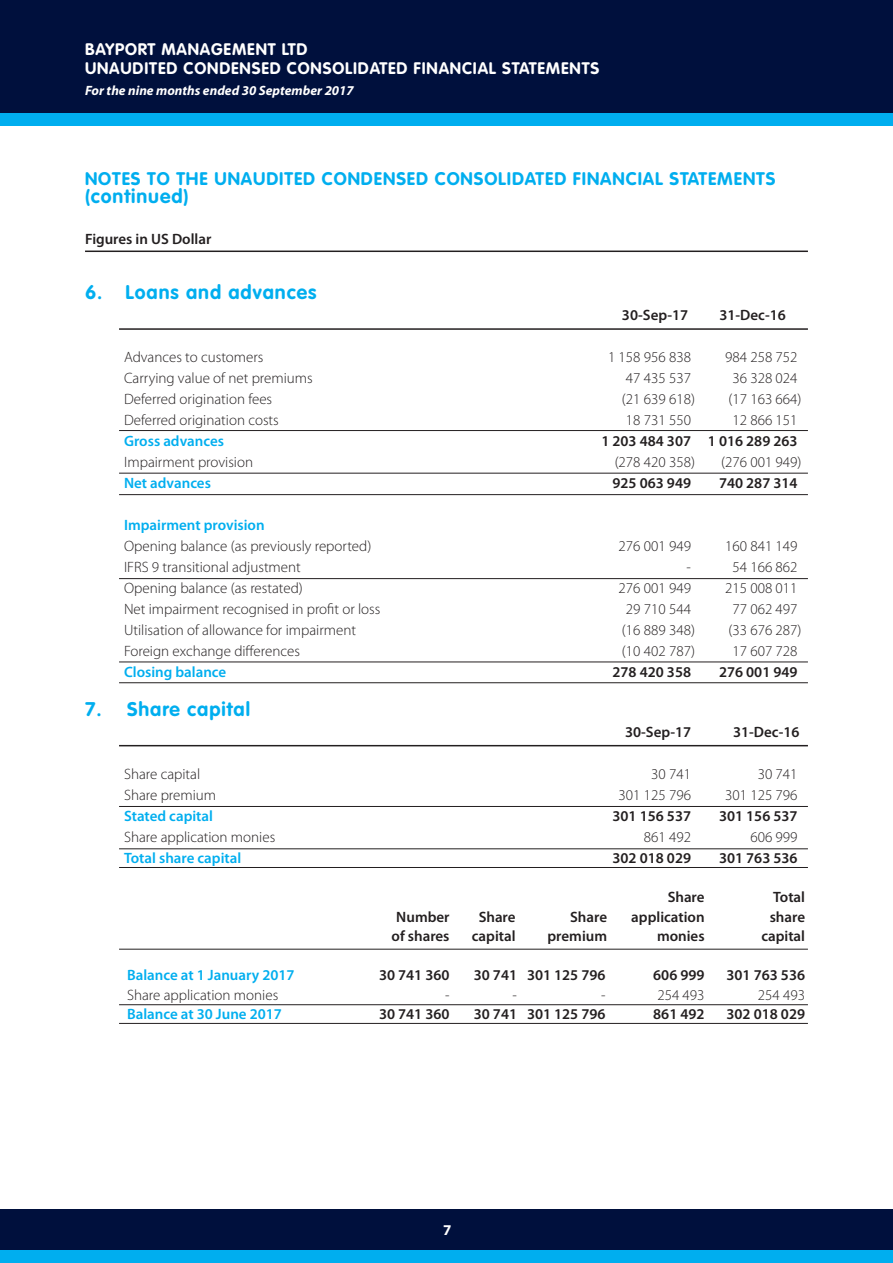
<style>
.page{position:relative;width:893px;height:1263px;background:#fff}
.page>*{position:absolute;margin:0;border:0;box-sizing:border-box;transform-origin:0 0}
.t1{font:700 19.5px "VAG Rounded Std";letter-spacing:.05em;color:#00aeef}
.t2{font:700 18px "VAG Rounded Std";letter-spacing:.05em;color:#00aeef}
.t3{font:700 16.5px/19.8px "VAG Rounded Std";letter-spacing:.05em;color:#fff}
.t4{font:300 15px "Myriad Pro";color:#231f20}
.t5{font:600 15px "Myriad Pro";color:#231f20}
.t6{font:600 15px "Myriad Pro";color:#00aeef}
.t7{font:700 15px "Myriad Pro";color:#fff}
.t8{font:italic 700 13.5px "Myriad Pro";color:#fff}
</style>
<div class="page">
<div style="left:0;top:0;width:893px;height:114px;background:#00103d"></div>
<div style="left:0;top:113px;width:893px;height:13px;background:#00aeef"></div>
<div style="left:0;top:1209px;width:893px;height:42px;background:#00103d"></div>
<div style="left:0;top:1250px;width:893px;height:13px;background:#00aeef"></div>
<hr style="left:85px;top:251px;width:723px;height:1px;background:#231f20">
<hr style="left:119px;top:661px;width:689px;height:1px;background:#231f20">
<hr style="left:119px;top:578px;width:689px;height:1px;background:#231f20">
<hr style="left:119px;top:473px;width:689px;height:1px;background:#231f20">
<hr style="left:119px;top:494px;width:689px;height:1px;background:#231f20">
<hr style="left:119px;top:848px;width:689px;height:1px;background:#231f20">
<hr style="left:119px;top:806px;width:689px;height:1px;background:#231f20">
<hr style="left:119px;top:1004px;width:689px;height:1px;background:#231f20">
<hr style="left:119px;top:949px;width:689px;height:1px;background:#231f20">
<hr style="left:119px;top:682px;width:689px;height:1px;background:#231f20">
<hr style="left:119px;top:867px;width:689px;height:1px;background:#231f20">
<hr style="left:119px;top:1023px;width:689px;height:1px;background:#231f20">
<hr style="left:119px;top:430px;width:689px;height:1px;background:#231f20">
<hr style="left:119px;top:745px;width:689px;height:1px;background:#231f20">
<hr style="left:119px;top:328px;width:689px;height:2px;background:#231f20">
<p class="t3" style="left:85px;top:40px;width:516px">BAYPORT MANAGEMENT LTD<br>UNAUDITED CONDENSED CONSOLIDATED FINANCIAL STATEMENTS</p>
<p class="t8" style="left:85px;top:82px;width:270px">For the nine months ended 30 September 2017</p>
<p class="t2" style="left:85px;top:168px;width:692px">NOTES TO THE UNAUDITED CONDENSED CONSOLIDATED FINANCIAL STATEMENTS</p>
<h1 class="t1" style="left:85px;top:185px;width:105px">(continued)</h1>
<p class="t5" style="left:85px;top:229px;width:128px">Figures in US Dollar</p>
<h1 class="t1" style="left:85px;top:281px;width:233px">6. Loans and advances</h1>
<p class="t5" style="left:622px;top:306px;width:68px">30-Sep-17</p>
<p class="t5" style="left:719px;top:306px;width:68px">31-Dec-16</p>
<p class="t4" style="left:124px;top:348px;width:141px">Advances to customers</p>
<p class="t4" style="left:608px;top:348px;width:85px">1 158 956 838</p>
<p class="t4" style="left:725px;top:348px;width:74px">984 258 752</p>
<p class="t4" style="left:124px;top:369px;width:190px">Carrying value of net premiums</p>
<p class="t4" style="left:626px;top:369px;width:67px">47 435 537</p>
<p class="t4" style="left:732px;top:369px;width:67px">36 328 024</p>
<p class="t4" style="left:124px;top:390px;width:150px">Deferred origination fees</p>
<p class="t4" style="left:622px;top:390px;width:75px">(21 639 618)</p>
<p class="t4" style="left:728px;top:390px;width:75px">(17 163 664)</p>
<p class="t4" style="left:124px;top:411px;width:156px">Deferred origination costs</p>
<p class="t4" style="left:626px;top:411px;width:67px">18 731 550</p>
<p class="t4" style="left:732px;top:411px;width:67px">12 866 151</p>
<p class="t6" style="left:124px;top:432px;width:101px">Gross advances</p>
<p class="t5" style="left:601px;top:432px;width:198px">1 203 484 307 1 016 289 263</p>
<p class="t4" style="left:124px;top:453px;width:131px">Impairment provision</p>
<p class="t4" style="left:615px;top:453px;width:82px">(278 420 358)</p>
<p class="t4" style="left:721px;top:453px;width:82px">(276 001 949)</p>
<p class="t6" style="left:124px;top:474px;width:88px">Net advances</p>
<p class="t5" style="left:612px;top:474px;width:80px">925 063 949</p>
<p class="t5" style="left:719px;top:474px;width:80px">740 287 314</p>
<p class="t6" style="left:124px;top:516px;width:142px">Impairment provision</p>
<p class="t4" style="left:124px;top:537px;width:249px">Opening balance (as previously reported)</p>
<p class="t4" style="left:619px;top:537px;width:74px">276 001 949</p>
<p class="t4" style="left:725px;top:537px;width:74px">160 841 149</p>
<p class="t4" style="left:124px;top:558px;width:178px">IFRS 9 transitional adjustment</p>
<p class="t4" style="left:687px;top:558px;width:6px">-</p>
<p class="t4" style="left:732px;top:558px;width:67px">54 166 862</p>
<p class="t4" style="left:124px;top:579px;width:180px">Opening balance (as restated)</p>
<p class="t4" style="left:619px;top:579px;width:74px">276 001 949</p>
<p class="t4" style="left:725px;top:579px;width:74px">215 008 011</p>
<p class="t4" style="left:124px;top:600px;width:258px">Net impairment recognised in profit or loss</p>
<p class="t4" style="left:626px;top:600px;width:67px">29 710 544</p>
<p class="t4" style="left:732px;top:600px;width:67px">77 062 497</p>
<p class="t4" style="left:124px;top:621px;width:234px">Utilisation of allowance for impairment</p>
<p class="t4" style="left:622px;top:621px;width:75px">(16 889 348)</p>
<p class="t4" style="left:728px;top:621px;width:75px">(33 676 287)</p>
<p class="t4" style="left:124px;top:642px;width:177px">Foreign exchange differences</p>
<p class="t4" style="left:622px;top:642px;width:75px">(10 402 787)</p>
<p class="t4" style="left:732px;top:642px;width:67px">17 607 728</p>
<p class="t6" style="left:124px;top:663px;width:104px">Closing balance</p>
<p class="t5" style="left:612px;top:663px;width:80px">278 420 358</p>
<p class="t5" style="left:719px;top:663px;width:80px">276 001 949</p>
<h1 class="t1" style="left:85px;top:698px;width:167px">7. Share capital</h1>
<p class="t5" style="left:625px;top:723px;width:68px">30-Sep-17</p>
<p class="t5" style="left:733px;top:723px;width:68px">31-Dec-16</p>
<p class="t4" style="left:124px;top:765px;width:78px">Share capital</p>
<p class="t4" style="left:651px;top:765px;width:41px">30 741</p>
<p class="t4" style="left:758px;top:765px;width:41px">30 741</p>
<p class="t4" style="left:124px;top:786px;width:94px">Share premium</p>
<p class="t4" style="left:619px;top:786px;width:74px">301 125 796</p>
<p class="t4" style="left:725px;top:786px;width:74px">301 125 796</p>
<p class="t6" style="left:124px;top:807px;width:90px">Stated capital</p>
<p class="t5" style="left:612px;top:807px;width:80px">301 156 537</p>
<p class="t5" style="left:719px;top:807px;width:80px">301 156 537</p>
<p class="t4" style="left:124px;top:828px;width:153px">Share application monies</p>
<p class="t4" style="left:644px;top:828px;width:49px">861 492</p>
<p class="t4" style="left:750px;top:828px;width:49px">606 999</p>
<p class="t6" style="left:124px;top:849px;width:119px">Total share capital</p>
<p class="t5" style="left:612px;top:849px;width:80px">302 018 029</p>
<p class="t5" style="left:719px;top:849px;width:80px">301 763 536</p>
<p class="t5" style="left:668px;top:888px;width:38px">Share</p>
<p class="t5" style="left:773px;top:888px;width:33px">Total</p>
<p class="t5" style="left:396px;top:907px;width:55px">Number</p>
<p class="t5" style="left:479px;top:907px;width:38px">Share</p>
<p class="t5" style="left:570px;top:907px;width:38px">Share</p>
<p class="t5" style="left:631px;top:907px;width:75px">application</p>
<p class="t5" style="left:770px;top:907px;width:37px">share</p>
<p class="t5" style="left:392px;top:927px;width:60px">of shares</p>
<p class="t5" style="left:472px;top:927px;width:45px">capital</p>
<p class="t5" style="left:548px;top:927px;width:61px">premium</p>
<p class="t5" style="left:657px;top:927px;width:49px">monies</p>
<p class="t5" style="left:761px;top:927px;width:45px">capital</p>
<p class="t6" style="left:127px;top:966px;width:169px">Balance at 1 January 2017</p>
<p class="t5" style="left:379px;top:966px;width:72px">30 741 360</p>
<p class="t5" style="left:474px;top:966px;width:133px">30 741 301 125 796</p>
<p class="t5" style="left:653px;top:966px;width:53px">606 999</p>
<p class="t5" style="left:726px;top:966px;width:80px">301 763 536</p>
<p class="t4" style="left:127px;top:986px;width:153px">Share application monies</p>
<p class="t4" style="left:445px;top:986px;width:6px">-</p>
<p class="t4" style="left:513px;top:986px;width:6px">-</p>
<p class="t4" style="left:601px;top:986px;width:6px">-</p>
<p class="t4" style="left:657px;top:986px;width:49px">254 493</p>
<p class="t4" style="left:758px;top:986px;width:49px">254 493</p>
<p class="t6" style="left:127px;top:1005px;width:156px">Balance at 30 June 2017</p>
<p class="t5" style="left:379px;top:1005px;width:72px">30 741 360</p>
<p class="t5" style="left:474px;top:1005px;width:133px">30 741 301 125 796</p>
<p class="t5" style="left:653px;top:1005px;width:53px">861 492</p>
<p class="t5" style="left:726px;top:1005px;width:80px">302 018 029</p>
<p class="t7" style="left:443px;top:1220px;width:10px">7</p>
</div>
